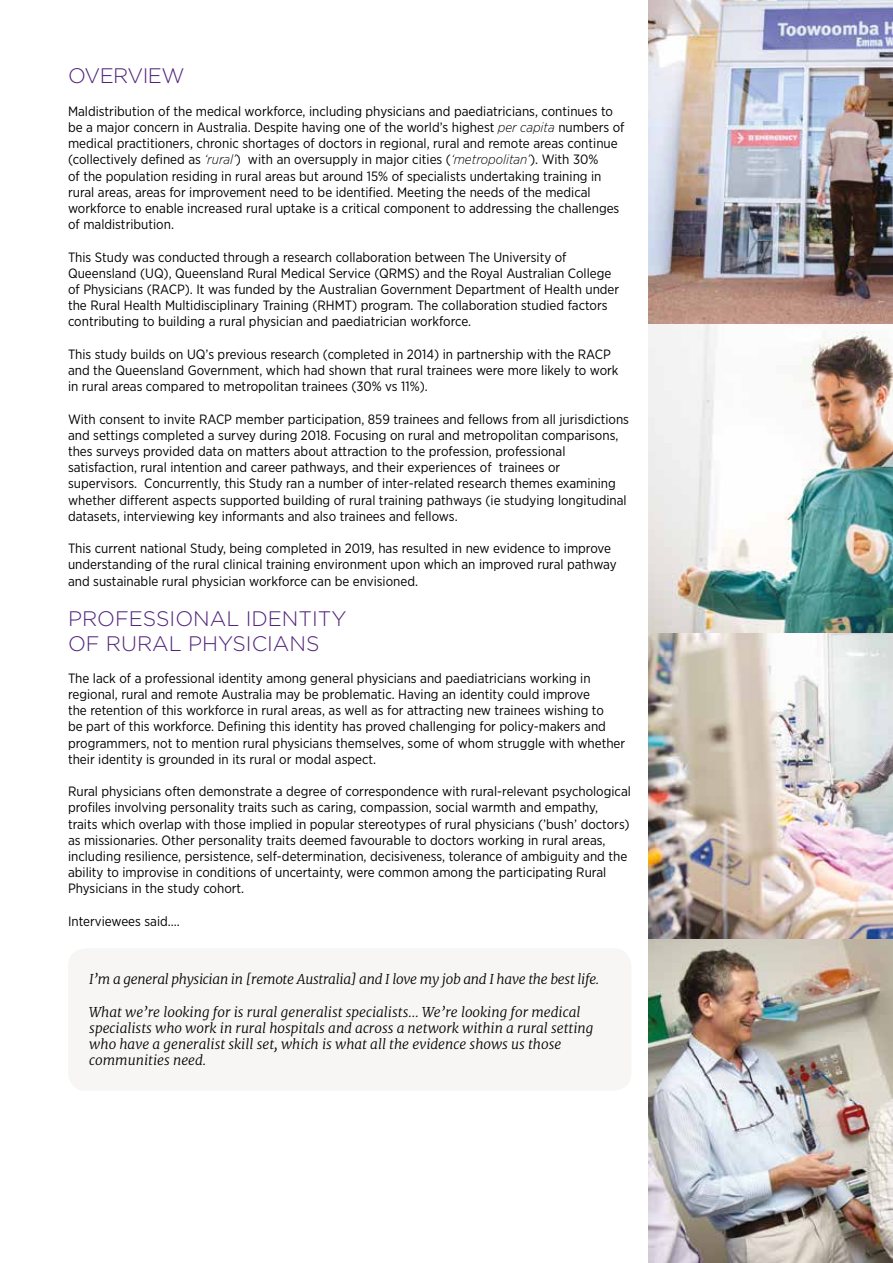
<style>
.page{position:relative;width:893px;height:1263px;background:#fff}
.page>*{position:absolute;margin:0;border:0;box-sizing:border-box;transform-origin:0 0}
.t1{font:300 21px/25.2px "Gotham";color:#51247a}
.t2{font:300 21px "Gotham";letter-spacing:-.025em;color:#51247a}
.t3{font:13.5px/16.2px "Gotham Narrow";color:#000}
.t4{font:italic 300 13.5px/16.2px "Merriweather";color:#000}
.t5{font:italic 300 13.5px "Merriweather";letter-spacing:-.02em;color:#000}
.s1{font-weight:300;font-style:italic}
</style>
<div class="page">
<img style="left:648px;top:0;width:245px;height:633px">
<img style="left:648px;top:633px;width:245px;height:630px">
<div style="left:68px;top:948px;width:563px;height:143px;background:#f7f6f5;border-radius:18px"></div>
<h1 class="t2" style="left:68px;top:65px;width:118px">OVERVIEW</h1>
<p class="t3" style="left:68px;top:103px;width:558px">Maldistribution of the medical workforce, including physicians and paediatricians, continues to be a major concern in Australia. Despite having one of the world’s highest <span class="s1">per capita</span> numbers of medical practitioners, chronic shortages of doctors in regional, rural and remote areas continue (collectively defined as <span class="s1">‘rural’</span>) with an oversupply in major cities (<span class="s1">‘metropolitan’</span>). With 30%<br>of the population residing in rural areas but around 15% of specialists undertaking training in rural areas, areas for improvement need to be identified. Meeting the needs of the medical workforce to enable increased rural uptake is a critical component to addressing the challenges of maldistribution.</p>
<p class="t3" style="left:68px;top:248px;width:553px">This Study was conducted through a research collaboration between The University of Queensland (UQ), Queensland Rural Medical Service (QRMS) and the Royal Australian College of Physicians (RACP). It was funded by the Australian Government Department of Health under the Rural Health Multidisciplinary Training (RHMT) program. The collaboration studied factors contributing to building a rural physician and paediatrician workforce.</p>
<p class="t3" style="left:68px;top:346px;width:552px">This study builds on UQ’s previous research (completed in 2014) in partnership with the RACP and the Queensland Government, which had shown that rural trainees were more likely to work in rural areas compared to metropolitan trainees (30% vs 11%).</p>
<p class="t3" style="left:68px;top:410px;width:563px">With consent to invite RACP member participation, 859 trainees and fellows from all jurisdictions and settings completed a survey during 2018. Focusing on rural and metropolitan comparisons, thes surveys provided data on matters about attraction to the profession, professional satisfaction, rural intention and career pathways, and their experiences of trainees or supervisors. Concurrently, this Study ran a number of inter-related research themes examining whether different aspects supported building of rural training pathways (ie studying longitudinal datasets, interviewing key informants and also trainees and fellows.</p>
<p class="t3" style="left:68px;top:540px;width:550px">This current national Study, being completed in 2019, has resulted in new evidence to improve understanding of the rural clinical training environment upon which an improved rural pathway and sustainable rural physician workforce can be envisioned.</p>
<h1 class="t1" style="left:68px;top:606px;width:280px">PROFESSIONAL IDENTITY<br>OF RURAL PHYSICIANS</h1>
<p class="t3" style="left:68px;top:670px;width:559px">The lack of a professional identity among general physicians and paediatricians working in regional, rural and remote Australia may be problematic. Having an identity could improve<br>the retention of this workforce in rural areas, as well as for attracting new trainees wishing to<br>be part of this workforce. Defining this identity has proved challenging for policy-makers and programmers, not to mention rural physicians themselves, some of whom struggle with whether their identity is grounded in its rural or modal aspect.</p>
<p class="t3" style="left:68px;top:783px;width:564px">Rural physicians often demonstrate a degree of correspondence with rural-relevant psychological profiles involving personality traits such as caring, compassion, social warmth and empathy, traits which overlap with those implied in popular stereotypes of rural physicians (’bush’ doctors) as missionaries. Other personality traits deemed favourable to doctors working in rural areas, including resilience, persistence, self-determination, decisiveness, tolerance of ambiguity and the ability to improvise in conditions of uncertainty, were common among the participating Rural Physicians in the study cohort.</p>
<p class="t3" style="left:68px;top:913px;width:113px">Interviewees said….</p>
<p class="t5" style="left:89px;top:970px;width:511px">I’m a general physician in [remote Australia] and I love my job and I have the best life.</p>
<p class="t4" style="left:89px;top:1003px;width:506px">What we’re looking for is rural generalist specialists… We’re looking for medical specialists who work in rural hospitals and across a network within a rural setting who have a generalist skill set, which is what all the evidence shows us those communities need.</p>
</div>
